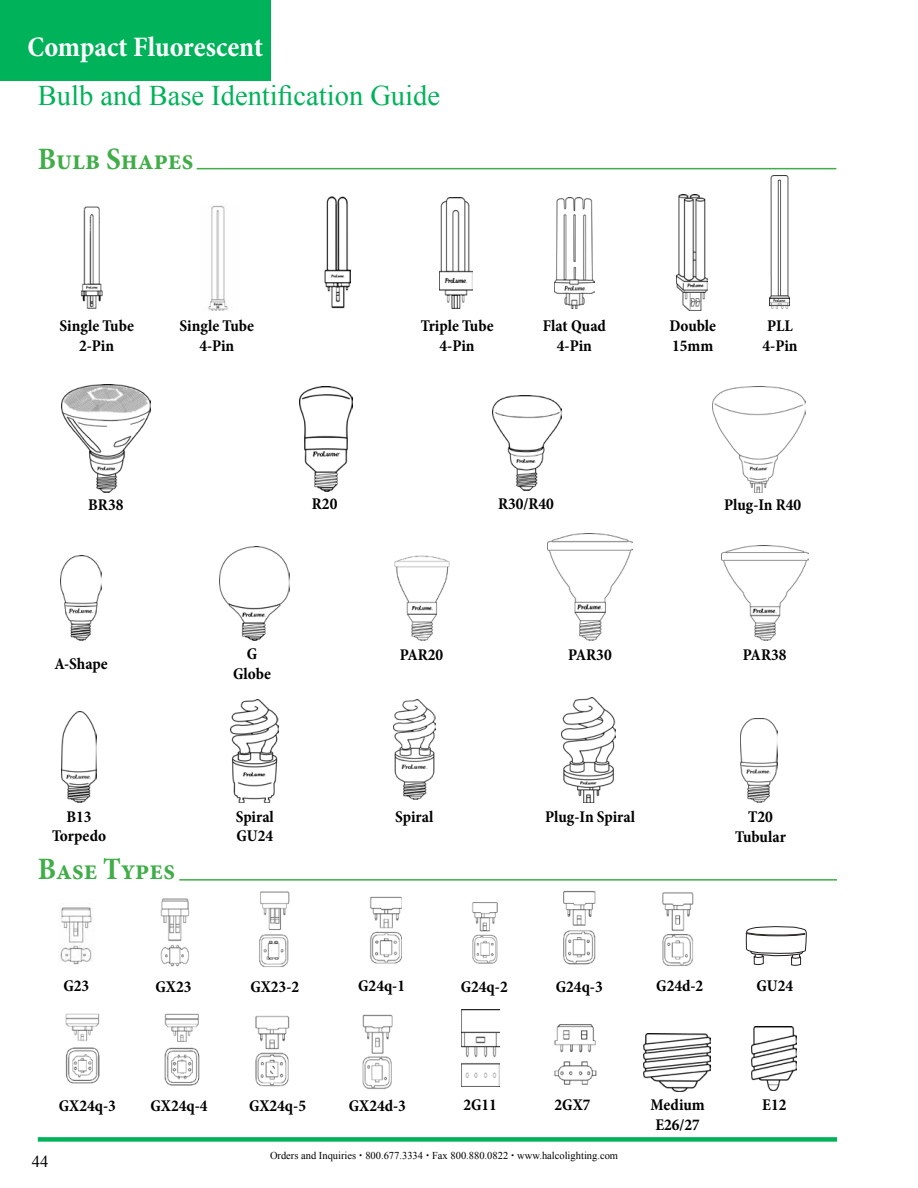
<style>
.page{position:relative;width:918px;height:1188px;background:#fff}
.page>*{position:absolute;margin:0;border:0;box-sizing:border-box;transform-origin:0 0}
.t1{font:28.5px "Times New Roman";color:#00b25a}
.t2{font:700 condensed 28.5px "Minion Pro";color:#41ad49}
.t3{font:700 condensed 28.5px "Minion Pro";letter-spacing:.005em;color:#fff}
.t4{font:700 condensed 16.5px/19.8px "Minion Pro";color:#000;text-align:center}
.t5{font:16.5px "Times New Roman";color:#000}
.t6{font:10.5px "Times New Roman";color:#000}
.s1{font-size:31.5px}
</style>
<div class="page">
<div style="left:38px;top:1137px;width:799px;height:5px;background:#00b25a"></div>
<hr style="left:197px;top:168px;width:639px;height:1px;background:#41ad49">
<hr style="left:179px;top:879px;width:658px;height:2px;background:#41ad49">
<img style="left:208px;top:205px;width:20px;height:106px">
<img style="left:80px;top:206px;width:23px;height:103px">
<img style="left:324px;top:196px;width:27px;height:113px">
<img style="left:439px;top:197px;width:34px;height:112px">
<img style="left:555px;top:197px;width:40px;height:111px">
<img style="left:769px;top:176px;width:20px;height:132px">
<img style="left:492px;top:395px;width:69px;height:95px">
<img style="left:60px;top:556px;width:42px;height:85px">
<img style="left:394px;top:555px;width:56px;height:85px">
<img style="left:231px;top:700px;width:48px;height:102px">
<img style="left:562px;top:697px;width:53px;height:105px">
<img style="left:713px;top:387px;width:92px;height:106px">
<img style="left:60px;top:907px;width:33px;height:58px">
<img style="left:259px;top:891px;width:31px;height:76px">
<img style="left:160px;top:898px;width:30px;height:69px">
<img style="left:370px;top:896px;width:32px;height:68px">
<img style="left:472px;top:902px;width:26px;height:62px">
<img style="left:563px;top:891px;width:33px;height:74px">
<img style="left:662px;top:892px;width:32px;height:75px">
<img style="left:65px;top:1013px;width:34px;height:71px">
<img style="left:164px;top:1013px;width:35px;height:73px">
<img style="left:255px;top:1015px;width:35px;height:72px">
<img style="left:362px;top:1014px;width:31px;height:75px">
<img style="left:461px;top:1010px;width:38px;height:77px">
<img style="left:554px;top:1024px;width:42px;height:61px">
<img style="left:644px;top:1033px;width:67px;height:58px">
<img style="left:752px;top:1027px;width:44px;height:63px">
<img style="left:676px;top:194px;width:31px;height:117px">
<div style="left:0;top:0;width:270px;height:81px;background:#00b25a"></div>
<img style="left:299px;top:387px;width:54px;height:104px">
<img style="left:61px;top:385px;width:90px;height:108px">
<img style="left:721px;top:546px;width:87px;height:95px">
<img style="left:219px;top:546px;width:71px;height:95px">
<img style="left:62px;top:711px;width:35px;height:91px">
<img style="left:393px;top:700px;width:42px;height:100px">
<img style="left:741px;top:718px;width:36px;height:84px">
<img style="left:548px;top:534px;width:84px;height:107px">
<svg style="left:745px;top:926px;width:62px;height:40px"></svg>
<h1 class="t3" style="left:27px;top:27px;width:237px">Compact Fluorescent</h1>
<h1 class="t1" style="left:38px;top:77px;width:404px">Bulb and Base Identification Guide</h1>
<h1 class="t2" style="left:38px;top:140px;width:157px"><span class="s1">B</span>ulb <span class="s1">S</span>hapes</h1>
<p class="t4" style="left:60px;top:316px;width:76px">Single Tube<br>2-Pin</p>
<p class="t4" style="left:180px;top:316px;width:76px">Single Tube<br>4-Pin</p>
<p class="t4" style="left:421px;top:316px;width:74px">Triple Tube<br>4-Pin</p>
<p class="t4" style="left:543px;top:316px;width:65px">Flat Quad<br>4-Pin</p>
<p class="t4" style="left:763px;top:316px;width:37px;text-align:left">PLL<br>4-Pin</p>
<p class="t4" style="left:669px;top:316px;width:48px;text-align:left">Double<br>15mm</p>
<p class="t4" style="left:88px;top:495px;width:37px">BR38</p>
<p class="t4" style="left:312px;top:493px;width:27px">R20</p>
<p class="t4" style="left:498px;top:494px;width:57px">R30/R40</p>
<p class="t4" style="left:724px;top:495px;width:79px">Plug-In R40</p>
<p class="t4" style="left:54px;top:653px;width:55px">A-Shape</p>
<p class="t4" style="left:233px;top:644px;width:39px">G<br>Globe</p>
<p class="t4" style="left:400px;top:645px;width:45px">PAR20</p>
<p class="t4" style="left:743px;top:645px;width:45px">PAR38</p>
<p class="t4" style="left:568px;top:645px;width:45px">PAR30</p>
<p class="t4" style="left:52px;top:806px;width:56px">B13<br>Torpedo</p>
<p class="t4" style="left:236px;top:806px;width:40px;text-align:left">Spiral<br>GU24</p>
<p class="t4" style="left:735px;top:807px;width:52px">T20<br>Tubular</p>
<p class="t4" style="left:395px;top:806px;width:40px">Spiral</p>
<p class="t4" style="left:545px;top:807px;width:91px">Plug-In Spiral</p>
<h1 class="t2" style="left:38px;top:850px;width:139px"><span class="s1">B</span>ase <span class="s1">T</span>ypes</h1>
<p class="t4" style="left:64px;top:976px;width:27px">G23</p>
<p class="t4" style="left:155px;top:976px;width:37px">GX23</p>
<p class="t4" style="left:250px;top:976px;width:50px">GX23-2</p>
<p class="t4" style="left:358px;top:976px;width:48px">G24q-1</p>
<p class="t4" style="left:461px;top:976px;width:48px">G24q-2</p>
<p class="t4" style="left:556px;top:976px;width:48px">G24q-3</p>
<p class="t4" style="left:656px;top:976px;width:48px">G24d-2</p>
<p class="t4" style="left:757px;top:976px;width:38px">GU24</p>
<p class="t5" style="left:32px;top:1150px;width:18px">44</p>
<p class="t4" style="left:59px;top:1096px;width:59px">GX24q-3</p>
<p class="t4" style="left:150px;top:1096px;width:59px">GX24q-4</p>
<p class="t4" style="left:249px;top:1096px;width:59px">GX24q-5</p>
<p class="t4" style="left:349px;top:1096px;width:59px">GX24d-3</p>
<p class="t4" style="left:463px;top:1095px;width:35px">2G11</p>
<p class="t4" style="left:555px;top:1095px;width:37px">2GX7</p>
<p class="t4" style="left:651px;top:1095px;width:56px;text-align:left">Medium<br>E26/27</p>
<p class="t4" style="left:762px;top:1095px;width:26px">E12</p>
<p class="t6" style="left:270px;top:1149px;width:350px">Orders and Inquiries 800.677.3334 Fax 800.880.0822 www.halcolighting.com</p>
</div>
